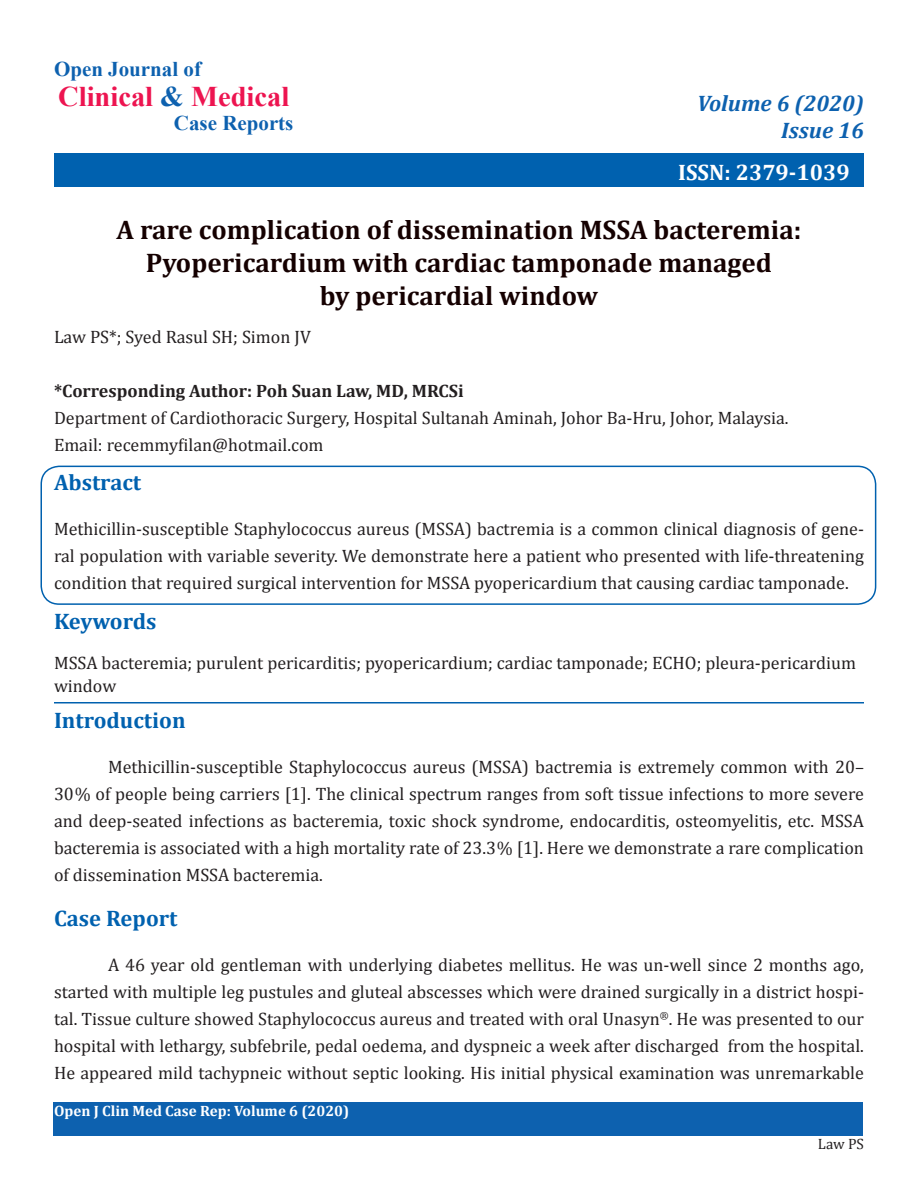
<style>
.page{position:relative;width:918px;height:1188px;background:#fff}
.page>*{position:absolute;margin:0;border:0;box-sizing:border-box;transform-origin:0 0}
.t1{font:700 28.5px "Times New Roman";color:#ed1450}
.t2{font:700 27px "Cambria";color:#150000}
.t3{font:700 22.5px "Cambria";color:#0061af}
.t4{font:italic 700 22.5px "Cambria";color:#0d61af}
.t5{font:700 22.5px "Cambria";color:#fff}
.t6{font:700 21px "Times New Roman";color:#0d61af}
.t7{font:18px/27px "Cambria";color:#231f20;text-align:justify}
.t8{font:700 18px "Cambria";color:#231f20}
.t9{font:700 15px "Cambria";color:#fff}
.t10{font:15px "Cambria";color:#231f20}
.s1{color:#0d61af}
</style>
<div class="page">
<div style="left:54px;top:153px;width:810px;height:34px;background:#0061af"></div>
<div style="left:53px;top:1102px;width:810px;height:34px;background:#0d61af"></div>
<div style="left:40px;top:466px;width:836px;height:139px;border:2px solid #0061af;border-radius:18px"></div>
<hr style="left:54px;top:702px;width:810px;height:2px;background:#0061af">
<p class="t6" style="left:54px;top:54px;width:149px">Open Journal of</p>
<p class="t1" style="left:58px;top:76px;width:233px">Clinical <span class="s1">&amp;</span> Medical</p>
<p class="t6" style="left:174px;top:108px;width:121px">Case Reports</p>
<p class="t4" style="left:697px;top:88px;width:168px">Volume 6 (2020)</p>
<p class="t4" style="left:781px;top:115px;width:84px">Issue 16</p>
<p class="t5" style="left:678px;top:156px;width:173px">ISSN: 2379-1039</p>
<p class="t2" style="left:117px;top:210px;width:686px">A rare complication of dissemination MSSA bacteremia:</p>
<p class="t2" style="left:146px;top:243px;width:628px">Pyopericardium with cardiac tamponade managed</p>
<p class="t2" style="left:320px;top:276px;width:280px">by pericardial window</p>
<p class="t7" style="left:54px;top:324px;width:258px">Law PS*; Syed Rasul SH; Simon JV</p>
<p class="t8" style="left:54px;top:379px;width:411px">*Corresponding Author: Poh Suan Law, MD, MRCSi</p>
<p class="t7" style="left:54px;top:405px;width:736px">Department of Cardiothoracic Surgery, Hospital Sultanah Aminah, Johor Ba-Hru, Johor, Malaysia.</p>
<p class="t7" style="left:54px;top:432px;width:271px">Email: recemmyfilan@hotmail.com</p>
<p class="t3" style="left:54px;top:466px;width:89px">Abstract</p>
<p class="t7" style="left:54px;top:515px;width:811px">Methicillin-susceptible Staphylococcus aureus (MSSA) bactremia is a common clinical diagnosis of gene&shy;ral population with variable severity. We demonstrate here a patient who presented with life-threatening condition that required surgical intervention for MSSA pyopericardium that causing cardiac tamponade.</p>
<p class="t3" style="left:54px;top:605px;width:104px">Keywords</p>
<p class="t7" style="left:54px;top:652px;width:804px;line-height:22.5px">MSSA bacteremia; purulent pericarditis; pyopericardium; cardiac tamponade; ECHO; pleura-pericardium window</p>
<p class="t3" style="left:54px;top:704px;width:133px">Introduction</p>
<p class="t7" style="left:54px;top:753px;width:812px;text-indent:54px">Methicillin-susceptible Staphylococcus aureus (MSSA) bactremia is extremely common with 20– 30% of people being carriers [1]. The clinical spectrum ranges from soft tissue infections to more severe and deep-seated infections as bacteremia, toxic shock syndrome, endocarditis, osteomyelitis, etc. MSSA bacteremia is associated with a high mortality rate of 23.3% [1]. Here we demonstrate a rare complication of dissemination MSSA bacteremia.</p>
<p class="t3" style="left:54px;top:902px;width:125px">Case Report</p>
<p class="t7" style="left:54px;top:951px;width:812px;text-indent:54px">A 46 year old gentleman with underlying diabetes mellitus. He was un-well since 2 months ago, started with multiple leg pustules and gluteal abscesses which were drained surgically in a district hospi&shy;tal. Tissue culture showed Staphylococcus aureus and treated with oral Unasyn<sup>®</sup>. He was presented to our hospital with lethargy, subfebrile, pedal oedema, and dyspneic a week after discharged from the hospital.<br>He appeared mild tachypneic without septic looking. His initial physical examination was unremarkable</p>
<p class="t9" style="left:54px;top:1100px;width:297px">Open J Clin Med Case Rep: Volume 6 (2020)</p>
<p class="t10" style="left:818px;top:1135px;width:48px">Law PS</p>
</div>
